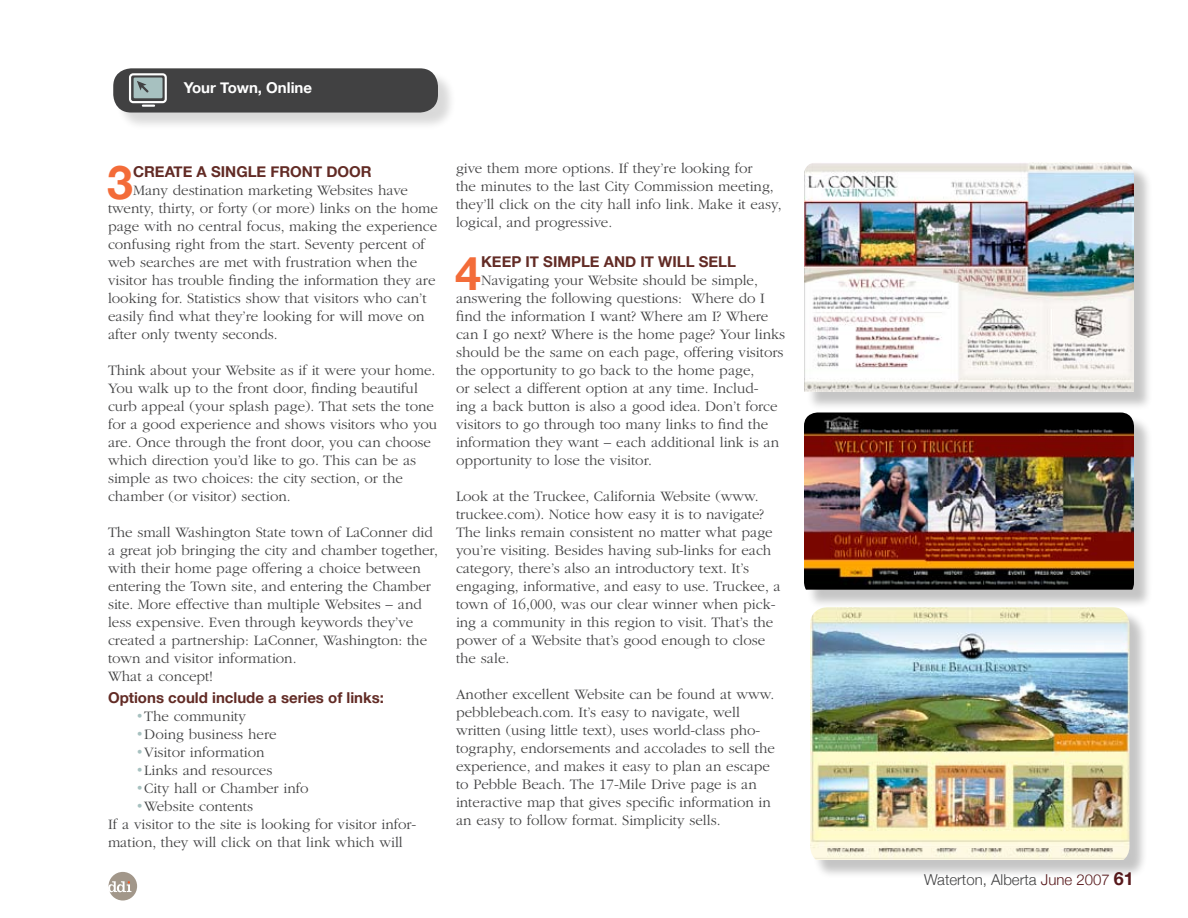
<style>
.page{position:relative;width:1188px;height:918px;background:#fff}
.page>*{position:absolute;margin:0;border:0;box-sizing:border-box;transform-origin:0 0}
.t1{font:700 46.5px "Helvetica Neue";color:#f36c39}
.t2{font:300 15px/18px "ITC Garamond Std";color:#414142}
.t3{font:700 15px "Helvetica Neue";color:#622b25}
.t4{font:300 15px "Helvetica Neue";color:#414142}
.t5{font:700 15px "Helvetica Neue";color:#fff}
.s1{color:#a7c1c0}
.s2{color:#57181b}
.s3{font-weight:700;font-size:18px;color:#57181b}
</style>
<div class="page">
<div style="left:109px;top:872px;width:28px;height:29px;background:#a2978a;border-radius:50%"></div>
<svg style="left:108px;top:881px;width:23px;height:11px"></svg>
<div style="left:806px;top:164px;width:353px;height:264px;background:#000;opacity:.23"></div>
<img style="left:804px;top:162px;width:330px;height:230px">
<div style="left:806px;top:415px;width:353px;height:205px;background:#000;opacity:.23"></div>
<img style="left:804px;top:412px;width:330px;height:178px">
<div style="left:812px;top:609px;width:342px;height:279px;background:#000;opacity:.23"></div>
<img style="left:810px;top:607px;width:320px;height:253px">
<div style="left:116px;top:71px;width:347px;height:67px;background:#000;opacity:.15"></div>
<div style="left:113px;top:68px;width:325px;height:45px;background:#414142;border-radius:18px"></div>
<svg style="left:129px;top:73px;width:38px;height:34px"></svg>
<p class="t5" style="left:184px;top:79px;width:130px">Your Town, Online</p>
<h1 class="t1" style="left:107px;top:154px;width:27px">3</h1>
<p class="t3" style="left:133px;top:162px;width:240px">CREATE A SINGLE FRONT DOOR</p>
<p class="t2" style="left:108px;top:181px;width:331px;text-indent:25px">Many destination marketing Websites have twenty, thirty, or forty (or more) links on the home page with no central focus, making the experience confusing right from the start. Seventy percent of web searches are met with frustration when the visitor has trouble finding the information they are looking for. Statistics show that visitors who can’t easily find what they’re looking for will move on after only twenty seconds.</p>
<p class="t2" style="left:108px;top:361px;width:331px">Think about your Website as if it were your home.<br>You walk up to the front door, finding beautiful curb appeal (your splash page). That sets the tone for a good experience and shows visitors who you are. Once through the front door, you can choose which direction you’d like to go. This can be as simple as two choices: the city section, or the chamber (or visitor) section.</p>
<p class="t2" style="left:108px;top:523px;width:331px">The small Washington State town of LaConner did a great job bringing the city and chamber together, with their home page offering a choice between entering the Town site, and entering the Chamber site. More effective than multiple Websites – and less expensive. Even through keywords they’ve created a partnership: LaConner, Washington: the town and visitor information.<br>What a concept!</p>
<p class="t3" style="left:108px;top:688px;width:278px">Options could include a series of links:</p>
<p class="t2" style="left:135px;top:708px;width:113px"><span class="s1">•</span>The community</p>
<p class="t2" style="left:135px;top:726px;width:143px"><span class="s1">•</span>Doing business here</p>
<p class="t2" style="left:135px;top:744px;width:131px"><span class="s1">•</span>Visitor information</p>
<p class="t2" style="left:135px;top:762px;width:139px"><span class="s1">•</span>Links and resources</p>
<p class="t2" style="left:135px;top:780px;width:175px"><span class="s1">•</span>City hall or Chamber info</p>
<p class="t2" style="left:108px;top:798px;width:310px;text-indent:27px"><span class="s1">•</span>Website contents<br>If a visitor to the site is looking for visitor infor&shy;mation, they will click on that link which will</p>
<p class="t2" style="left:456px;top:159px;width:327px">give them more options. If they’re looking for<br>the minutes to the last City Commission meeting, they’ll click on the city hall info link. Make it easy, logical, and progressive.</p>
<h1 class="t1" style="left:455px;top:244px;width:27px">4</h1>
<p class="t3" style="left:481px;top:252px;width:256px">KEEP IT SIMPLE AND IT WILL SELL</p>
<p class="t2" style="left:456px;top:272px;width:331px;text-indent:25px">Navigating your Website should be simple, answering the following questions: Where do I find the information I want? Where am I? Where can I go next? Where is the home page? Your links should be the same on each page, offering visitors the opportunity to go back to the home page,<br>or select a different option at any time. Includ-<br>ing a back button is also a good idea. Don’t force visitors to go through too many links to find the information they want – each additional link is an opportunity to lose the visitor.</p>
<p class="t2" style="left:456px;top:488px;width:326px">Look at the Truckee, California Website (www. truckee.com). Notice how easy it is to navigate?<br>The links remain consistent no matter what page you’re visiting. Besides having sub-links for each category, there’s also an introductory text. It’s engaging, informative, and easy to use. Truckee, a town of 16,000, was our clear winner when pick&shy;ing a community in this region to visit. That’s the power of a Website that’s good enough to close the sale.</p>
<p class="t2" style="left:456px;top:686px;width:321px">Another excellent Website can be found at www. pebblebeach.com. It’s easy to navigate, well written (using little text), uses world-class pho&shy;tography, endorsements and accolades to sell the experience, and makes it easy to plan an escape to Pebble Beach. The 17-Mile Drive page is an interactive map that gives specific information in an easy to follow format. Simplicity sells.</p>
<p class="t4" style="left:924px;top:870px;width:211px">Waterton, Alberta <span class="s2">June 2007</span> <span class="s3">61</span></p>
</div>
